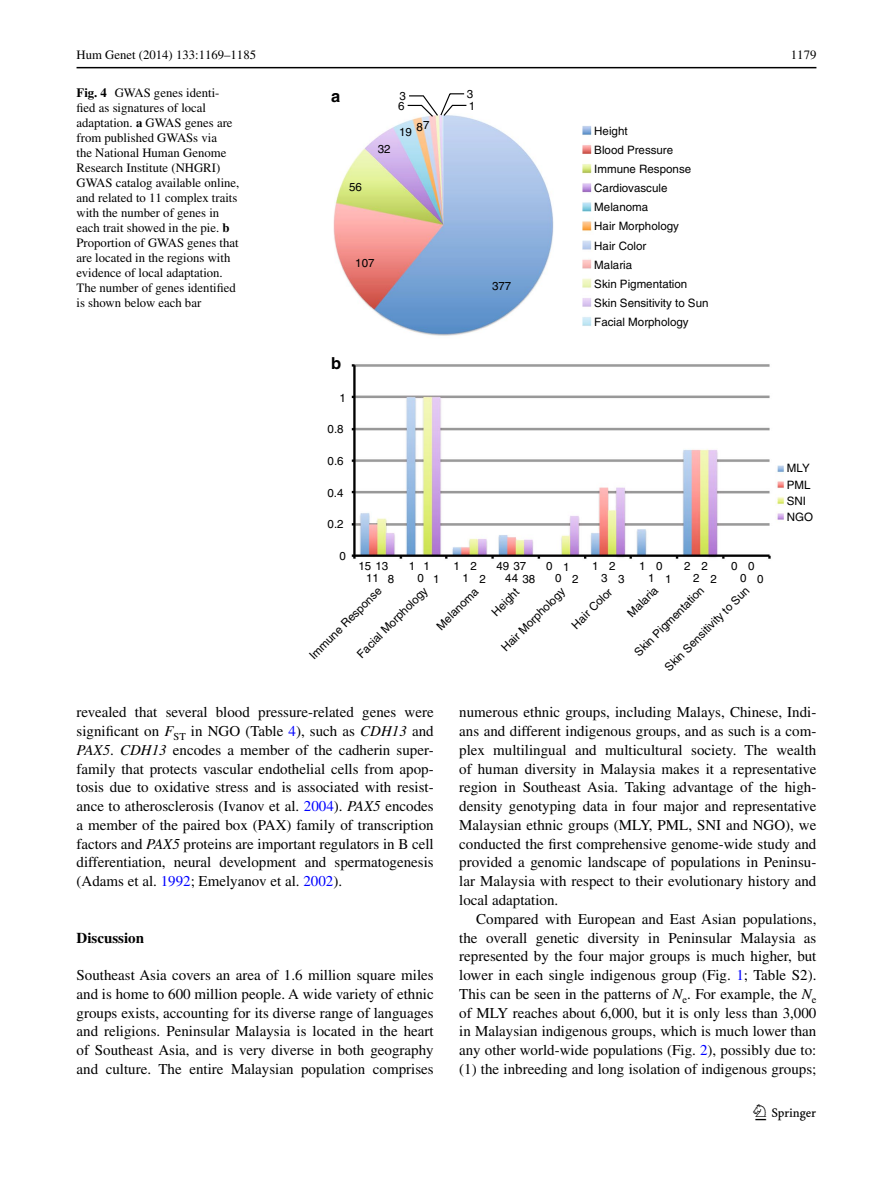
<style>
.page{position:relative;width:893px;height:1187px;background:#fff}
.page>*{position:absolute;margin:0;border:0;box-sizing:border-box;transform-origin:0 0}
.t1{font:22.5px "Springnew";color:#000}
.t2{font:700 16.5px "Helvetica";color:#000}
.t3{font:15px/18.8px "Times";color:#000;text-align:justify}
.t4{font:700 15px "Times";color:#000}
.t5{font:12.75px/15px "Times";color:#000}
.t6{font:11.55px/19px "Helvetica";color:#000}
.s1{font-weight:700}
.s2{font-style:italic}
.s3{color:#00f}
</style>
<div class="page">
<hr style="left:77px;top:67px;width:739px;height:1px;background:#000">
<img style="left:334px;top:118px;width:258px;height:218px">
<img style="left:351px;top:364px;width:434px;height:195px">
<svg style="left:407px;top:93px;width:61px;height:25px"></svg>
<p class="t5" style="left:77px;top:48px;width:181px">Hum Genet (2014) 133:1169–1185</p>
<p class="t5" style="left:791px;top:48px;width:27px">1179</p>
<p class="t5" style="left:77px;top:85px;width:164px"><span class="s1">Fig. 4</span> GWAS genes identi&shy;fied as signatures of local adaptation. <span class="s1">a</span> GWAS genes are from published GWAS s via<br>the National Human Genome<br>Research Institute (NHGRI)<br>GWAS catalog available online, and related to 11 complex traits with the number of genes in each trait showed in the pie. <span class="s1">b<br></span>Proportion of GWAS genes that are located in the regions with evidence of local adaptation.<br>The number of genes identified is shown below each bar</p>
<p class="t2" style="left:331px;top:86px;width:11px">a</p>
<p class="t6" style="left:349px;top:177px;width:14px">56</p>
<p class="t6" style="left:378px;top:139px;width:14px">32</p>
<p class="t6" style="left:399px;top:86px;width:8px">3</p>
<p class="t6" style="left:467px;top:88px;width:10px;line-height:11.6px">3<br>1</p>
<p class="t6" style="left:398px;top:97px;width:8px">6</p>
<p class="t6" style="left:399px;top:120px;width:32px">19 87</p>
<p class="t6" style="left:355px;top:254px;width:21px">107</p>
<p class="t2" style="left:331px;top:352px;width:12px">b</p>
<p class="t6" style="left:339px;top:388px;width:8px">1</p>
<p class="t6" style="left:328px;top:419px;width:18px">0.8</p>
<p class="t6" style="left:328px;top:451px;width:18px">0.6</p>
<p class="t6" style="left:327px;top:483px;width:18px">0.4</p>
<p class="t6" style="left:328px;top:515px;width:18px">0.2</p>
<p class="t6" style="left:492px;top:276px;width:21px">377</p>
<p class="t6" style="left:339px;top:546px;width:8px">0</p>
<p class="t6" style="left:358px;top:560px;width:31px;line-height:12px;text-align:center">15 13<br>11</p>
<p class="t6" style="left:409px;top:556px;width:8px">1</p>
<p class="t6" style="left:424px;top:556px;width:8px">1</p>
<p class="t6" style="left:418px;top:568px;width:8px">0</p>
<p class="t6" style="left:388px;top:569px;width:8px">8</p>
<p class="t6" style="left:433px;top:569px;width:8px">1</p>
<p class="t6" style="left:453px;top:556px;width:8px">1</p>
<p class="t6" style="left:470px;top:556px;width:8px">2</p>
<p class="t6" style="left:462px;top:568px;width:8px">1</p>
<p class="t6" style="left:479px;top:569px;width:8px">2</p>
<p class="t6" style="left:505px;top:560px;width:31px;line-height:12.3px;text-indent:-9px">49 37<br>44 38</p>
<p class="t6" style="left:546px;top:556px;width:8px">0</p>
<p class="t6" style="left:563px;top:557px;width:8px">1</p>
<p class="t6" style="left:555px;top:568px;width:8px">0</p>
<p class="t6" style="left:572px;top:569px;width:8px">2</p>
<p class="t6" style="left:594px;top:121px;width:116px">Height<br>Blood Pressure<br>Immune Response<br>Cardiovascule<br>Melanoma<br>Hair Morphology<br>Hair Color<br>Malaria<br>Skin Pigmentation<br>Skin Sensitivity to Sun<br>Facial Morphology</p>
<p class="t6" style="left:592px;top:556px;width:8px">1</p>
<p class="t6" style="left:609px;top:556px;width:8px">2</p>
<p class="t6" style="left:639px;top:556px;width:8px">1</p>
<p class="t6" style="left:656px;top:556px;width:8px">0</p>
<p class="t6" style="left:684px;top:556px;width:8px">2</p>
<p class="t6" style="left:701px;top:556px;width:8px">2</p>
<p class="t6" style="left:601px;top:568px;width:8px">3</p>
<p class="t6" style="left:618px;top:569px;width:8px">3</p>
<p class="t6" style="left:648px;top:568px;width:8px">1</p>
<p class="t6" style="left:665px;top:569px;width:8px">1</p>
<p class="t6" style="left:693px;top:568px;width:8px">2</p>
<p class="t6" style="left:710px;top:569px;width:8px">2</p>
<p class="t6" style="left:731px;top:556px;width:8px">0</p>
<p class="t6" style="left:748px;top:556px;width:8px">0</p>
<p class="t6" style="left:740px;top:568px;width:8px">0</p>
<p class="t6" style="left:757px;top:569px;width:8px">0</p>
<p class="t6" style="left:304px;top:650px;width:98px;rotate:-45deg">Immune Response</p>
<p class="t6" style="left:623px;top:608px;width:39px;rotate:-45deg">Malaria</p>
<p class="t6" style="left:630px;top:647px;width:95px;rotate:-45deg">Skin Pigmentation</p>
<p class="t6" style="left:660px;top:662px;width:116px;rotate:-45deg">Skin Sensitivity to Sun</p>
<p class="t6" style="left:352px;top:649px;width:96px;rotate:-45deg">Facial Morphology</p>
<p class="t6" style="left:567px;top:620px;width:53px;rotate:-45deg">Hair Color</p>
<p class="t6" style="left:487px;top:607px;width:35px;rotate:-45deg">Height</p>
<p class="t6" style="left:496px;top:642px;width:86px;rotate:-45deg">Hair Morphology</p>
<p class="t6" style="left:432px;top:621px;width:55px;rotate:-45deg">Melanoma</p>
<p class="t6" style="left:787px;top:460px;width:28px;line-height:16px">MLY<br>PML<br>SNI<br>NGO</p>
<p class="t3" style="left:77px;top:702px;width:359px">revealed that several blood pressure-related genes were significant on <span class="s2">F</span><sub>ST</sub> in NGO (Table <span class="s3">4</span>), such as <span class="s2">CDH13</span> and <span class="s2">PAX5</span>. <span class="s2">CDH13</span> encodes a member of the cadherin super&shy;family that protects vascular endothelial cells from apop&shy;tosis due to oxidative stress and is associated with resist&shy;ance to atherosclerosis (Ivanov et al. <span class="s3">2004</span>). <span class="s2">PAX5</span> encodes a member of the paired box (PAX) family of transcription factors and <span class="s2">PAX5</span> proteins are important regulators in B cell differentiation, neural development and spermatogenesis (Adams et al. <span class="s3">1992</span>; Emelyanov et al. <span class="s3">2002</span>).</p>
<p class="t4" style="left:77px;top:928px;width:69px">Discussion</p>
<p class="t3" style="left:77px;top:965px;width:359px">Southeast Asia covers an area of 1.6 million square miles and is home to 600 million people. A wide variety of ethnic groups exists, accounting for its diverse range of languages and religions. Peninsular Malaysia is located in the heart of Southeast Asia, and is very diverse in both geography and culture. The entire Malaysian population comprises</p>
<p class="t3" style="left:459px;top:702px;width:359px">numerous ethnic groups, including Malays, Chinese, Indi&shy;ans and different indigenous groups, and as such is a com&shy;plex multilingual and multicultural society. The wealth of human diversity in Malaysia makes it a representative region in Southeast Asia. Taking advantage of the high&shy;density genotyping data in four major and representative Malaysian ethnic groups (MLY, PML, SNI and NGO), we conducted the first comprehensive genome-wide study and provided a genomic landscape of populations in Peninsu&shy;lar Malaysia with respect to their evolutionary history and local adaptation.</p>
<p class="t3" style="left:459px;top:909px;width:359px;text-indent:17px">Compared with European and East Asian populations, the overall genetic diversity in Peninsular Malaysia as represented by the four major groups is much higher, but lower in each single indigenous group (Fig. <span class="s3">1</span>; Table S2).<br>This can be seen in the patterns of <span class="s2">N</span><sub>e</sub>. For example, the <span class="s2">N</span><sub>e </sub>of MLY reaches about 6,000, but it is only less than 3,000 in Malaysian indigenous groups, which is much lower than any other world-wide populations (Fig. <span class="s3">2</span>), possibly due to: (1) the inbreeding and long isolation of indigenous groups;</p>
<h1 class="t1" style="left:755px;top:1104px;width:62px">1 3</h1>
</div>
